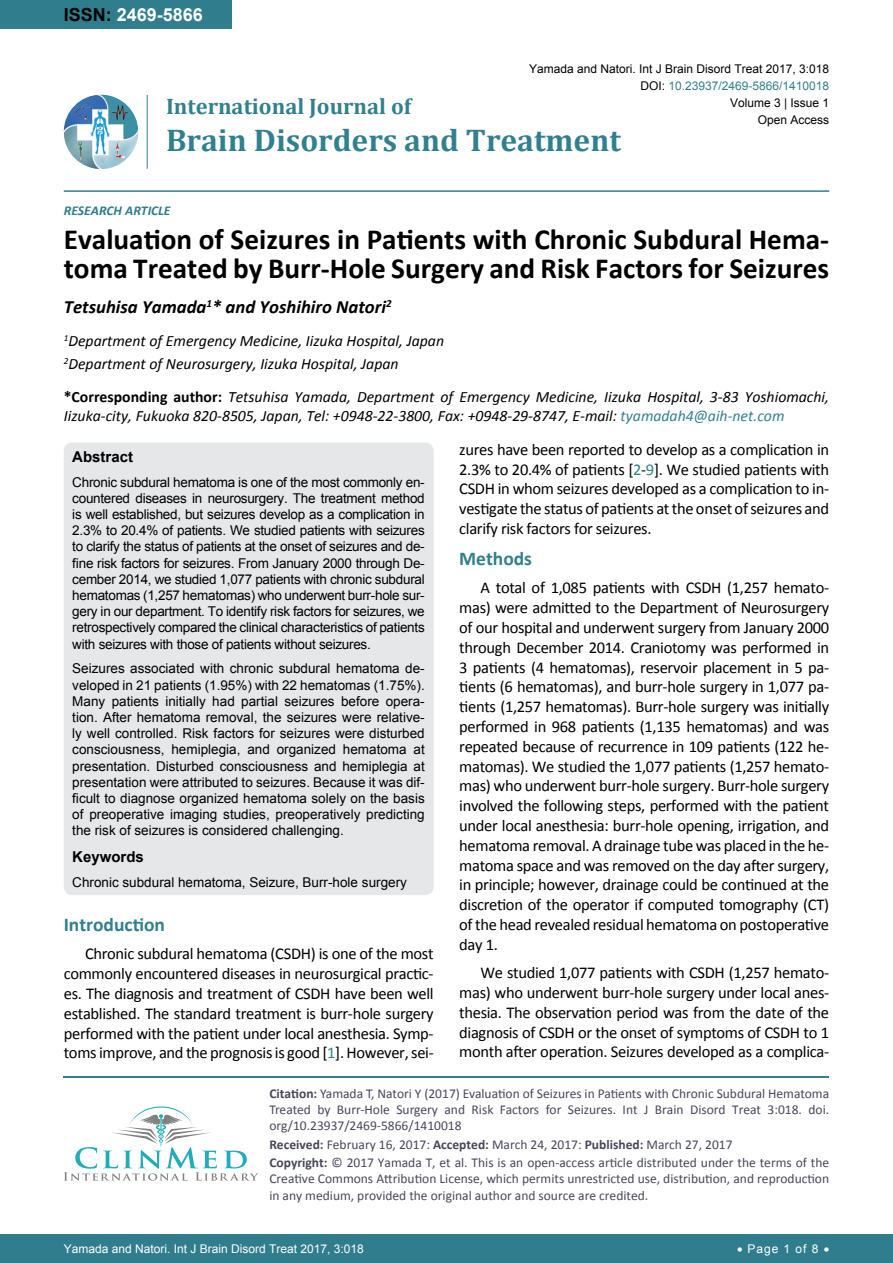
<style>
.page{position:relative;width:893px;height:1263px;background:#fff}
.page>*{position:absolute;margin:0;border:0;box-sizing:border-box;transform-origin:0 0}
.t1{font:700 31.5px "Cambria";color:#30808d}
.t2{font:700 29.25px/28.8px "Calibri";color:#000}
.t3{font:700 22.5px "Cambria";color:#30808d}
.t4{font:700 19.5px "Calibri";color:#30808d}
.t5{font:italic 700 18.75px "Calibri";color:#000}
.t6{font:700 18px "Arial";color:#fff}
.t7{font:16.5px/19.8px "Calibri";letter-spacing:-.02em;color:#000;text-align:justify}
.t8{font:italic 15.75px/23.1px "Calibri";color:#000}
.t9{font:700 15px "Arial";color:#000}
.t10{font:13.5px/16.2px "Arial";color:#000;text-align:justify}
.t11{font:13.5px/16.2px "Calibri";color:#47475c}
.t12{font:italic 700 13.5px "Calibri";color:#307d8d}
.t13{font:12px "Arial";color:#000}
.t14{font:12px "Arial";color:#fff}
.t15{font:12px "Arial";color:#30808d}
.s1{color:#000}
.s2{font-weight:700;font-style:normal}
.s3{color:#30808d}
.s4{font-weight:700}
</style>
<div class="page">
<hr style="left:64px;top:1076px;width:765px;height:2px;background:#30808d">
<svg style="left:64px;top:1106px;width:194px;height:75px"></svg>
<div style="left:0;top:1234px;width:893px;height:29px;background:#307d8d"></div>
<div style="left:0;top:0;width:231px;height:28px;background:#307d8d"></div>
<img style="left:64px;top:95px;width:74px;height:74px;border-radius:37px">
<hr style="left:147px;top:95px;width:1px;height:74px;background:#307d8d">
<hr style="left:64px;top:190px;width:765px;height:2px;background:#307d8d">
<div style="left:64px;top:442px;width:370px;height:453px;background:#e6e7e8;border-radius:9px"></div>
<p class="t6" style="left:64px;top:2px;width:141px"><span class="s1">ISSN:</span> 2469-5866</p>
<p class="t13" style="left:529px;top:60px;width:302px">Yamada and Natori. Int J Brain Disord Treat 2017, 3:018</p>
<p class="t13" style="left:730px;top:95px;width:101px">Volume 3 | Issue 1</p>
<p class="t15" style="left:640px;top:78px;width:190px"><span class="s1">DOI:</span> 10.23937/2469-5866/1410018</p>
<h3 class="t3" style="left:166px;top:90px;width:247px">International Journal of</h3>
<h1 class="t1" style="left:166px;top:118px;width:456px">Brain Disorders and Treatment</h1>
<p class="t13" style="left:758px;top:112px;width:73px">Open Access</p>
<p class="t12" style="left:64px;top:202px;width:108px">RESEARCH ARTICLE</p>
<h2 class="t2" style="left:64px;top:224px;width:767px">Evaluation of Seizures in Patients with Chronic Subdural Hema&shy;toma Treated by Burr-Hole Surgery and Risk Factors for Seizures</h2>
<p class="t5" style="left:64px;top:295px;width:329px">Tetsuhisa Yamada<sup>1</sup>* and Yoshihiro Natori<sup>2</sup></p>
<p class="t8" style="left:64px;top:329px;width:382px"><sup>1</sup>Department of Emergency Medicine, Iizuka Hospital, Japan<br><sup>2</sup>Department of Neurosurgery, Iizuka Hospital, Japan</p>
<p class="t8" style="left:64px;top:387px;width:767px;line-height:18.9px"><span class="s2">*Corresponding author:</span> Tetsuhisa Yamada, Department of Emergency Medicine, Iizuka Hospital, 3-83 Yoshiomachi,<br>Iizuka-city, Fukuoka 820-8505, Japan, Tel: +0948-22-3800, Fax: +0948-29-8747, E-mail: <span class="s3">tyamadah4@aih-net.com</span></p>
<p class="t7" style="left:459px;top:439px;width:371px">zures have been reported to develop as a complication in 2.3% to 20.4% of patients [<span class="s3">2</span>-<span class="s3">9</span>]. We studied patients with CSDH in whom seizures developed as a complication to in&shy;vestigate the status of patients at the onset of seizures and clarify risk factors for seizures.</p>
<p class="t4" style="left:459px;top:546px;width:74px">Methods</p>
<p class="t7" style="left:459px;top:578px;width:371px;text-indent:21px">A total of 1,085 patients with CSDH (1,257 hemato&shy;mas) were admitted to the Department of Neurosurgery of our hospital and underwent surgery from January 2000 through December 2014. Craniotomy was performed in 3 patients (4 hematomas), reservoir placement in 5 pa&shy;tients (6 hematomas), and burr-hole surgery in 1,077 pa&shy;tients (1,257 hematomas). Burr-hole surgery was initially performed in 968 patients (1,135 hematomas) and was repeated because of recurrence in 109 patients (122 he&shy;matomas). We studied the 1,077 patients (1,257 hemato&shy;mas) who underwent burr-hole surgery. Burr-hole surgery involved the following steps, performed with the patient under local anesthesia: burr-hole opening, irrigation, and hematoma removal. A drainage tube was placed in the he&shy;matoma space and was removed on the day after surgery, in principle; however, drainage could be continued at the discretion of the operator if computed tomography (CT) of the head revealed residual hematoma on postoperative day 1.</p>
<p class="t7" style="left:459px;top:963px;width:371px;text-indent:21px">We studied 1,077 patients with CSDH (1,257 hemato&shy;mas) who underwent burr-hole surgery under local anes&shy;thesia. The observation period was from the date of the diagnosis of CSDH or the onset of symptoms of CSDH to 1 month after operation. Seizures developed as a complica-</p>
<p class="t9" style="left:72px;top:447px;width:62px">Abstract</p>
<p class="t10" style="left:72px;top:474px;width:354px">Chronic subdural hematoma is one of the most commonly en&shy;countered diseases in neurosurgery. The treatment method is well established, but seizures develop as a complication in 2.3% to 20.4% of patients. We studied patients with seizures to clarify the status of patients at the onset of seizures and de&shy;fine risk factors for seizures. From January 2000 through De&shy;cember 2014, we studied 1,077 patients with chronic subdural hematomas (1,257 hematomas) who underwent burr-hole sur&shy;gery in our department. To identify risk factors for seizures, we retrospectively compared the clinical characteristics of patients with seizures with those of patients without seizures.</p>
<p class="t10" style="left:72px;top:661px;width:354px">Seizures associated with chronic subdural hematoma de&shy;veloped in 21 patients (1.95%) with 22 hematomas (1.75%).<br>Many patients initially had partial seizures before opera&shy;tion. After hematoma removal, the seizures were relative&shy;ly well controlled. Risk factors for seizures were disturbed consciousness, hemiplegia, and organized hematoma at presentation. Disturbed consciousness and hemiplegia at presentation were attributed to seizures. Because it was dif&shy;ficult to diagnose organized hematoma solely on the basis of preoperative imaging studies, preoperatively predicting the risk of seizures is considered challenging.</p>
<p class="t9" style="left:72px;top:846px;width:73px">Keywords</p>
<p class="t10" style="left:72px;top:874px;width:336px">Chronic subdural hematoma, Seizure, Burr-hole surgery</p>
<p class="t4" style="left:64px;top:912px;width:103px">Introduction</p>
<p class="t7" style="left:64px;top:944px;width:371px;text-indent:21px">Chronic subdural hematoma (CSDH) is one of the most commonly encountered diseases in neurosurgical practic&shy;es. The diagnosis and treatment of CSDH have been well established. The standard treatment is burr-hole surgery performed with the patient under local anesthesia. Symp&shy;toms improve, and the prognosis is good [<span class="s3">1</span>]. However, sei-</p>
<p class="t11" style="left:269px;top:1085px;width:561px;text-align:justify"><span class="s4">Citation:</span> Yamada T, Natori Y (2017) Evaluation of Seizures in Patients with Chronic Subdural Hematoma Treated by Burr-Hole Surgery and Risk Factors for Seizures. Int J Brain Disord Treat 3:018. doi. org/10.23937/2469-5866/1410018</p>
<p class="t11" style="left:269px;top:1135px;width:561px;line-height:18.3px"><span class="s4">Received:</span> February 16, 2017: <span class="s4">Accepted:</span> March 24, 2017: <span class="s4">Published:</span> March 27, 2017<br><span class="s4">Copyright:</span> © 2017 Yamada T, et al. This is an open-access article distributed under the terms of the</p>
<p class="t11" style="left:269px;top:1171px;width:561px">Creative Commons Attribution License, which permits unrestricted use, distribution, and reproduction in any medium, provided the original author and source are credited.</p>
<p class="t14" style="left:64px;top:1241px;width:302px">Yamada and Natori. Int J Brain Disord Treat 2017, 3:018</p>
<p class="t14" style="left:737px;top:1241px;width:94px">• Page 1 of 8 •</p>
</div>
